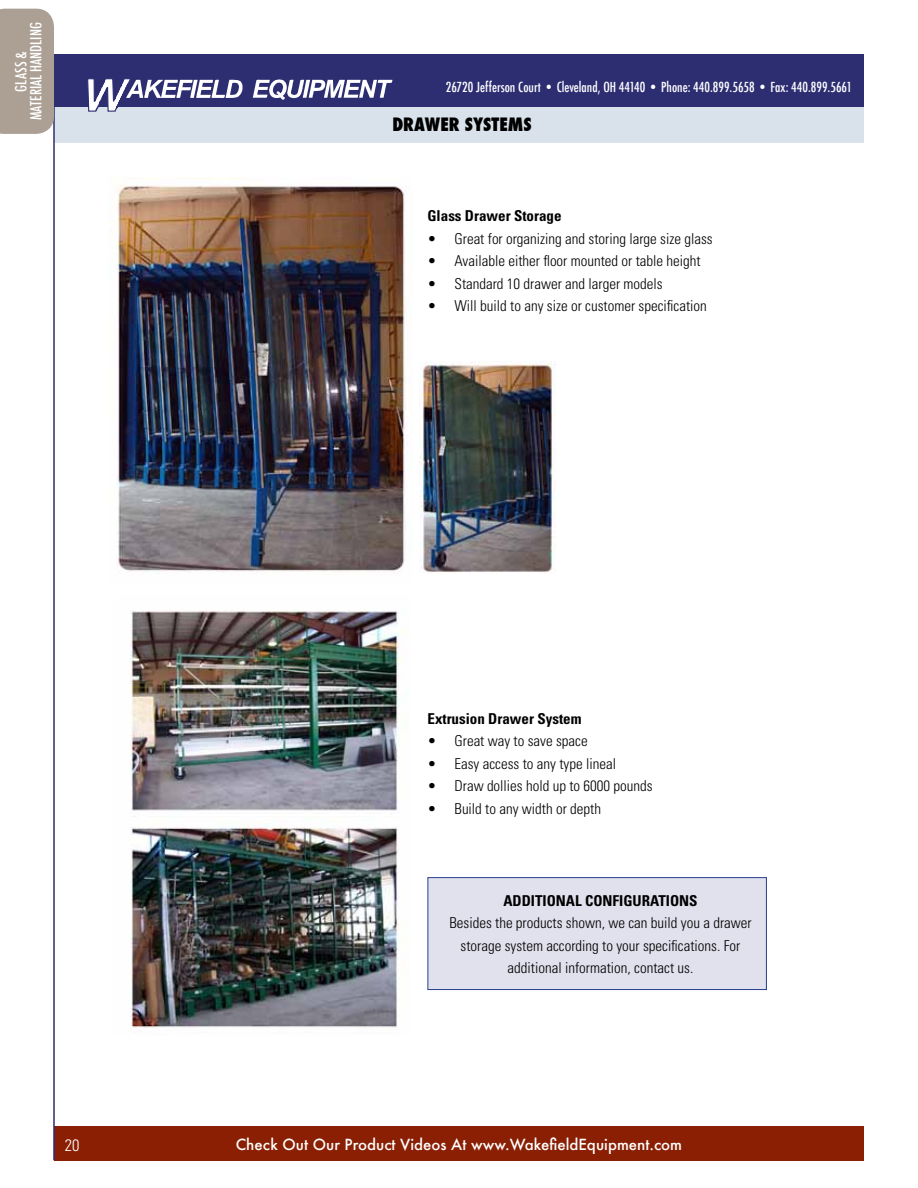
<style>
.page{position:relative;width:918px;height:1188px;background:#fff}
.page>*{position:absolute;margin:0;border:0;box-sizing:border-box;transform-origin:0 0}
.t1{font:800 condensed 18px "Futura";color:#000}
.t2{font:300 condensed 16.5px "Univers";color:#fff}
.t3{font:300 condensed 15px/22.5px "Univers";color:#000;text-align:center}
.t4{font:700 condensed 15px "Univers";color:#000}
.t5{font:500 15px "Futura";color:#fff}
.t6{font:500 condensed 15px/15px "Futura";color:#fff;text-align:center}
.t7{font:500 condensed 13.5px "Futura";color:#fff}
</style>
<div class="page">
<div style="left:55px;top:90px;width:809px;height:52px;background:#d9e2eb"></div>
<div style="left:54px;top:1126px;width:809px;height:34px;background:#8a1f03"></div>
<div style="left:53px;top:55px;width:811px;height:52px;background:#2d2d72"></div>
<hr style="left:53px;top:55px;width:2px;height:1105px;background:#2d2d72">
<svg style="left:253px;top:79px;width:139px;height:21px"></svg>
<svg style="left:88px;top:79px;width:154px;height:33px"></svg>
<img style="left:111px;top:177px;width:297px;height:396px">
<img style="left:419px;top:361px;width:137px;height:211px">
<img style="left:130px;top:610px;width:272px;height:418px">
<div style="left:428px;top:878px;width:338px;height:112px;background:#e1e0ed"></div>
<div style="left:428px;top:877px;width:339px;height:113px;border:1px solid #25408f"></div>
<div style="left:0;top:9px;width:54px;height:125px;background:#aca095"></div>
<p class="t6" style="left:14px;top:120px;width:99px;rotate:-90deg">GLASS &amp;<br>MATERIAL HANDLING</p>
<p class="t7" style="left:446px;top:79px;width:408px">26720 Jefferson Court • Cleveland, OH 44140 • Phone: 440.899.5658 • Fax: 440.899.5661</p>
<p class="t1" style="left:392px;top:112px;width:141px">DRAWER SYSTEMS</p>
<p class="t4" style="left:428px;top:207px;width:136px">Glass Drawer Storage</p>
<p class="t3" style="left:428px;top:227px;width:287px">• Great for organizing and storing large size glass</p>
<p class="t3" style="left:428px;top:250px;width:275px">• Available either floor mounted or table height</p>
<p class="t3" style="left:428px;top:272px;width:237px">• Standard 10 drawer and larger models</p>
<p class="t3" style="left:428px;top:295px;width:281px">• Will build to any size or customer specification</p>
<p class="t2" style="left:65px;top:1135px;width:16px">20</p>
<p class="t4" style="left:428px;top:709px;width:156px">Extrusion Drawer System</p>
<p class="t3" style="left:428px;top:730px;width:162px">• Great way to save space</p>
<p class="t3" style="left:428px;top:752px;width:190px">• Easy access to any type lineal</p>
<p class="t3" style="left:428px;top:775px;width:227px">• Draw dollies hold up to 6000 pounds</p>
<p class="t3" style="left:428px;top:797px;width:175px">• Build to any width or depth</p>
<p class="t4" style="left:503px;top:891px;width:196px">ADDITIONAL CONFIGURATIONS</p>
<p class="t3" style="left:449px;top:912px;width:304px">Besides the products shown, we can build you a drawer storage system according to your specifications. For additional information, contact us.</p>
<p class="t5" style="left:236px;top:1134px;width:448px">Check Out Our Product Videos At www.WakefieldEquipment.com</p>
</div>
